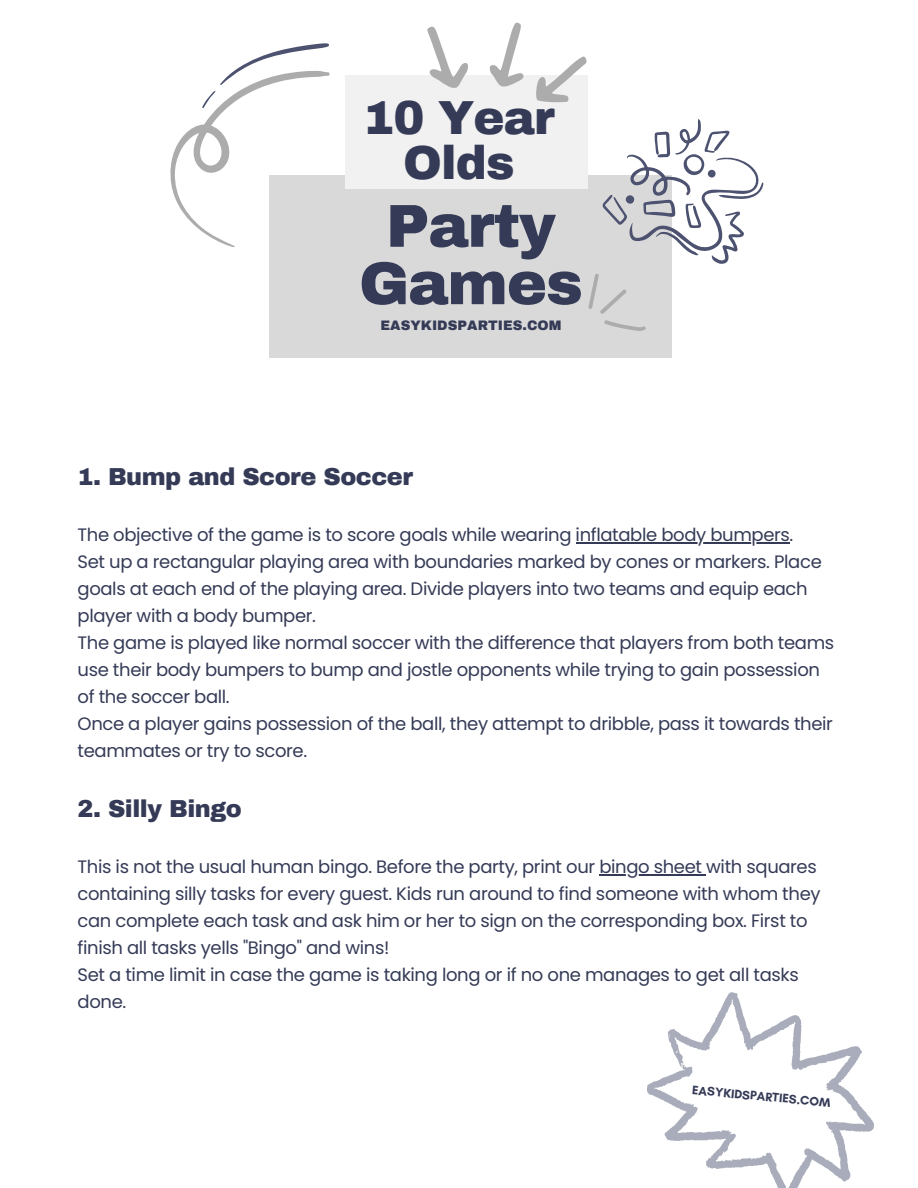
<style>
.page{position:relative;width:918px;height:1188px;background:#fff}
.page>*{position:absolute;margin:0;border:0;box-sizing:border-box;transform-origin:0 0}
.t1{font:900 60.6px/57.4px "Archivo";letter-spacing:-.02em;color:#353b57;text-align:center}
.t2{font:900 46.65px/45.3px "Archivo";letter-spacing:-.02em;color:#353b57;text-align:center}
.t3{font:900 24px "Archivo";letter-spacing:-.02em;color:#353b57}
.t4{font:18px/27px "Poppins";letter-spacing:-.02em;color:#353b57}
.t5{font:900 13.5px "Archivo";color:#353b57}
.t6{font:700 12.45px "Glacial Indifference";color:#353b57}
</style>
<div class="page">
<div style="left:270px;top:175px;width:402px;height:183px;background:#d9d9d9"></div>
<div style="left:345px;top:75px;width:243px;height:114px;background:#f1f1f1"></div>
<svg style="left:170px;top:43px;width:160px;height:204px"></svg>
<svg style="left:588px;top:274px;width:58px;height:57px"></svg>
<svg style="left:602px;top:119px;width:161px;height:145px"></svg>
<svg style="left:536px;top:57px;width:51px;height:46px"></svg>
<svg style="left:427px;top:26px;width:41px;height:62px"></svg>
<svg style="left:489px;top:22px;width:35px;height:65px"></svg>
<svg style="left:647px;top:992px;width:227px;height:196px"></svg>
<hr style="left:576px;top:543px;width:214px;height:1px;background:#353b57">
<hr style="left:599px;top:874px;width:107px;height:2px;background:#353b57">
<p class="t2" style="left:363px;top:95px;width:193px">10 Year<br>Olds</p>
<h2 class="t1" style="left:359px;top:198px;width:225px">Party<br>Games</h2>
<p class="t5" style="left:381px;top:318px;width:182px">EASYKIDSPARTIES.COM</p>
<h1 class="t3" style="left:78px;top:464px;width:337px">1. Bump and Score Soccer</h1>
<p class="t4" style="left:78px;top:522px;width:717px">The objective of the game is to score goals while wearing inflatable body bumpers.</p>
<p class="t4" style="left:78px;top:549px;width:758px">Set up a rectangular playing area with boundaries marked by cones or markers. Place goals at each end of the playing area. Divide players into two teams and equip each player with a body bumper.<br>The game is played like normal soccer with the difference that players from both teams use their body bumpers to bump and jostle opponents while trying to gain possession of the soccer ball.<br>Once a player gains possession of the ball, they attempt to dribble, pass it towards their teammates or try to score.</p>
<p class="t3" style="left:78px;top:796px;width:166px">2. Silly Bingo</p>
<h3 class="t4" style="left:78px;top:854px;width:741px">This is not the usual human bingo. Before the party, print our bingo sheet with squares</h3>
<h4 class="t4" style="left:78px;top:881px;width:745px">containing silly tasks for every guest. Kids run around to find someone with whom they can complete each task and ask him or her to sign on the corresponding box. First to finish all tasks yells "Bingo" and wins!<br>Set a time limit in case the game is taking long or if no one manages to get all tasks done.</h4>
<p class="t6" style="left:693px;top:1083px;width:140px;rotate:5deg">EASYKIDSPARTIES.COM</p>
</div>
